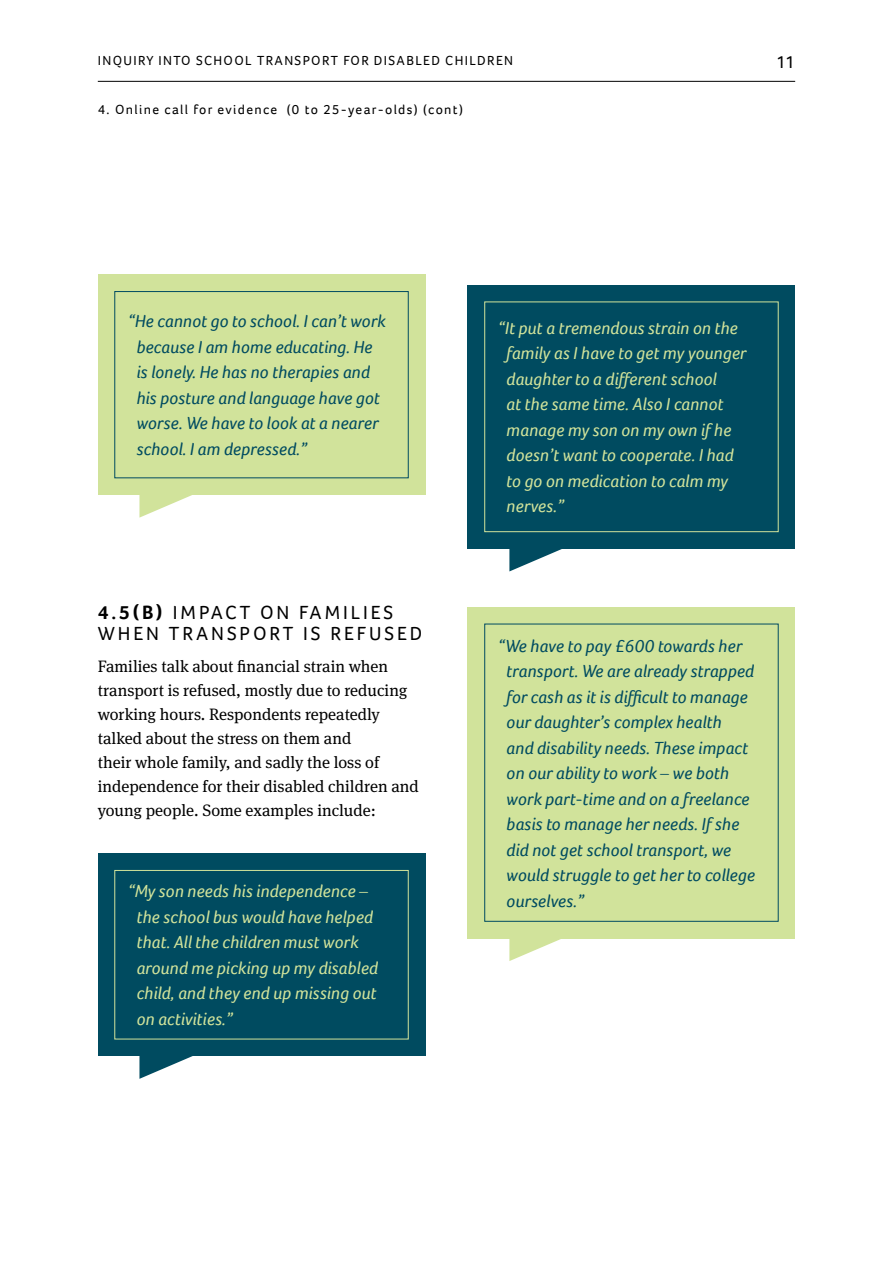
<style>
.page{position:relative;width:893px;height:1263px;background:#fff}
.page>*{position:absolute;margin:0;border:0;box-sizing:border-box;transform-origin:0 0}
.t1{font:19.5px/21px "Foco";letter-spacing:.15em;color:#000}
.t2{font:italic 18px/25.5px "Foco";color:#004b60}
.t3{font:italic 18px/25.5px "Foco";color:#d1e39b}
.t4{font:18px "Foco";color:#000}
.t5{font:16.5px/24px "Meta Serif OT";color:#000}
.t6{font:13.5px "Foco";letter-spacing:.1em;color:#000}
.s1{font-weight:700}
.s2{font-weight:300;font-style:normal}
</style>
<div class="page">
<hr style="left:98px;top:81px;width:697px;height:1px;background:#000">
<div style="left:98px;top:275px;width:327px;height:220px;background:#d1e39b"></div>
<div style="left:114px;top:291px;width:295px;height:187px;border:1px solid #004b60"></div>
<svg style="left:139px;top:495px;width:53px;height:23px"></svg>
<div style="left:98px;top:853px;width:327px;height:203px;background:#004b60"></div>
<div style="left:114px;top:870px;width:295px;height:169px;border:1px solid #d1e39b"></div>
<svg style="left:139px;top:1056px;width:54px;height:23px"></svg>
<div style="left:468px;top:285px;width:327px;height:264px;background:#004b60"></div>
<div style="left:484px;top:302px;width:294px;height:230px;border:1px solid #d1e39b"></div>
<svg style="left:509px;top:549px;width:53px;height:22px"></svg>
<div style="left:468px;top:607px;width:327px;height:331px;background:#d1e39b"></div>
<div style="left:484px;top:624px;width:294px;height:298px;border:1px solid #004b60"></div>
<svg style="left:509px;top:938px;width:63px;height:23px"></svg>
<p class="t6" style="left:98px;top:51px;width:417px">INQUI RY I NTO SCHOOL TRANSPORT FOR DISABLED CHI LDREN</p>
<p class="t4" style="left:776px;top:50px;width:21px">11</p>
<p class="t6" style="left:98px;top:101px;width:367px">4. ONLINE CALL FOR EVIDENCE (0 TO 25-YEAR-OLDS) (CONT)</p>
<p class="t2" style="left:136px;top:308px;width:251px;text-indent:-8px">“He cannot go to school. I can’t work because I am home educating. He is lonely. He has no therapies and his posture and language have got worse. We have to look at a nearer school. I am depressed.”</p>
<p class="t1" style="left:98px;top:601px;width:295px"><span class="s1">4.5(b)</span> IMPACT ON FAMI LI ES<br>WHEN TRANSP</p>
<p class="t1" style="left:253px;top:622px;width:171px">ORT IS REFUSED</p>
<p class="t5" style="left:98px;top:654px;width:322px">Families talk about financial strain when transport is refused, mostly due to reducing working hours. Respondents repeatedly talked about the stress on them and<br>their whole family, and sadly the loss of independence for their disabled children and young people. Some examples include:</p>
<p class="t3" style="left:136px;top:878px;width:243px;text-indent:-8px">“My son needs his independence <span class="s2">– </span>the school bus would have helped that. All the children must work around me picking up my disabled child, and they end up missing out on activities.”</p>
<p class="t3" style="left:506px;top:315px;width:242px;text-indent:-8px">“It put a tremendous strain on the family as I have to get my younger daughter to a different school<br>at the same time. Also I cannot manage my son on my own if he doesn’t want to cooperate. I had to go on medication to calm my nerves.”</p>
<p class="t2" style="left:506px;top:633px;width:250px;text-indent:-8px">“We have to pay £600 towards her transport. We are already strapped for cash as it is difficult to manage our daughter’s complex health<br>and disability needs. These impact on our ability to work <span class="s2">–</span> we both work part-time and on a freelance basis to manage her needs. If she did not get school transport, we would struggle to get her to college ourselves.”</p>
</div>
